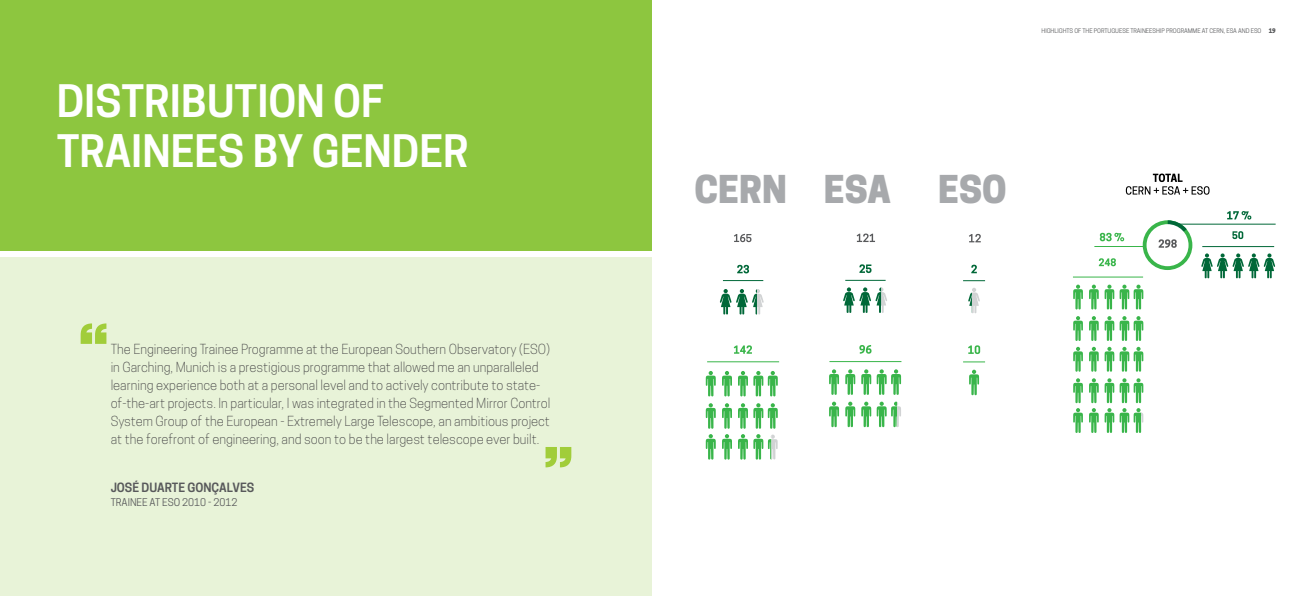
<style>
.page{position:relative;width:1304px;height:596px;background:#fff}
.page>*{position:absolute;margin:0;border:0;box-sizing:border-box;transform-origin:0 0}
.t1{font:600 42px/50.4px "Cooper Hewitt";color:#fff}
.t2{font:800 36px "Cooper Hewitt";color:#a7a9ac}
.t3{font:300 13px/18px "Cooper Hewitt";color:#414042}
.t4{font:600 12px "Cooper Hewitt";color:#58595b}
.t5{font:10px "Cooper Hewitt";color:#58595b}
.t6{font:6px "Cooper Hewitt";color:#58595b}
.s1{font-weight:800}
</style>
<div class="page">
<div style="left:0;top:0;width:652px;height:251px;background:#8dc63f"></div>
<div style="left:0;top:257px;width:652px;height:338px;background:#e8f3d8"></div>
<svg style="left:829px;top:369px;width:10px;height:26px"></svg>
<svg style="left:845px;top:369px;width:10px;height:26px"></svg>
<svg style="left:861px;top:369px;width:10px;height:26px"></svg>
<svg style="left:877px;top:369px;width:24px;height:26px"></svg>
<svg style="left:829px;top:401px;width:10px;height:26px"></svg>
<svg style="left:845px;top:401px;width:10px;height:26px"></svg>
<svg style="left:861px;top:401px;width:10px;height:26px"></svg>
<svg style="left:859px;top:345px;width:12px;height:8px"></svg>
<hr style="left:829px;top:361px;width:72px;height:1px;background:#39b54a">
<svg style="left:859px;top:264px;width:12px;height:9px"></svg>
<hr style="left:845px;top:280px;width:41px;height:1px;background:#006838">
<svg style="left:843px;top:287px;width:44px;height:26px"></svg>
<svg style="left:877px;top:401px;width:24px;height:26px"></svg>
<svg style="left:969px;top:369px;width:10px;height:26px"></svg>
<svg style="left:968px;top:345px;width:12px;height:9px"></svg>
<svg style="left:963px;top:361px;width:22px;height:1px"></svg>
<svg style="left:971px;top:264px;width:6px;height:9px"></svg>
<svg style="left:963px;top:280px;width:22px;height:1px"></svg>
<svg style="left:968px;top:288px;width:12px;height:25px"></svg>
<svg style="left:1126px;top:173px;width:84px;height:21px"></svg>
<svg style="left:857px;top:233px;width:18px;height:9px"></svg>
<svg style="left:969px;top:234px;width:12px;height:8px"></svg>
<svg style="left:81px;top:323px;width:25px;height:20px"></svg>
<svg style="left:546px;top:447px;width:25px;height:20px"></svg>
<svg style="left:706px;top:371px;width:10px;height:25px"></svg>
<svg style="left:722px;top:371px;width:10px;height:25px"></svg>
<svg style="left:738px;top:371px;width:40px;height:25px"></svg>
<svg style="left:706px;top:403px;width:10px;height:57px"></svg>
<svg style="left:722px;top:403px;width:10px;height:57px"></svg>
<hr style="left:707px;top:361px;width:72px;height:1px;background:#39b54a">
<hr style="left:723px;top:280px;width:40px;height:1px;background:#006838">
<svg style="left:720px;top:289px;width:44px;height:25px"></svg>
<svg style="left:734px;top:234px;width:17px;height:8px"></svg>
<svg style="left:737px;top:265px;width:12px;height:8px"></svg>
<svg style="left:734px;top:345px;width:18px;height:8px"></svg>
<svg style="left:738px;top:403px;width:40px;height:57px"></svg>
<svg style="left:1143px;top:220px;width:49px;height:50px"></svg>
<div style="left:1147px;top:224px;width:42px;height:42px;background:#fff;border-radius:50%"></div>
<svg style="left:1073px;top:284px;width:10px;height:26px"></svg>
<svg style="left:1089px;top:284px;width:10px;height:26px"></svg>
<svg style="left:1105px;top:284px;width:9px;height:26px"></svg>
<svg style="left:1120px;top:284px;width:23px;height:26px"></svg>
<hr style="left:1073px;top:276px;width:70px;height:1px;background:#39b54a">
<svg style="left:1073px;top:316px;width:10px;height:56px"></svg>
<svg style="left:1089px;top:316px;width:10px;height:56px"></svg>
<svg style="left:1105px;top:316px;width:9px;height:56px"></svg>
<svg style="left:1120px;top:316px;width:23px;height:56px"></svg>
<svg style="left:1073px;top:378px;width:10px;height:55px"></svg>
<svg style="left:1089px;top:378px;width:10px;height:55px"></svg>
<svg style="left:1105px;top:378px;width:9px;height:55px"></svg>
<svg style="left:1100px;top:233px;width:24px;height:8px"></svg>
<svg style="left:1227px;top:211px;width:24px;height:8px"></svg>
<hr style="left:1094px;top:246px;width:51px;height:1px;background:#39b54a">
<hr style="left:1176px;top:224px;width:100px;height:1px;background:#006838">
<hr style="left:1202px;top:246px;width:72px;height:1px;background:#006838">
<svg style="left:1201px;top:253px;width:74px;height:25px"></svg>
<svg style="left:1159px;top:220px;width:28px;height:28px"></svg>
<svg style="left:1232px;top:231px;width:11px;height:8px"></svg>
<svg style="left:1099px;top:258px;width:17px;height:8px"></svg>
<svg style="left:1120px;top:378px;width:23px;height:55px"></svg>
<h1 class="t1" style="left:57px;top:76px;width:414px">DISTRIBUTION OF<br>TRAINEES BY GENDER</h1>
<p class="t3" style="left:111px;top:339px;width:441px">The Engineering Trainee Programme at the European Southern Observatory (ESO) in Garching, Munich is a prestigious programme that allowed me an unparalleled learning experience both at a personal level and to actively contribute to state&shy;of-the-art projects. In particular, I was integrated in the Segmented Mirror Control System Group of the European - Extremely Large Telescope, an ambitious project at the forefront of engineering, and soon to be the largest telescope ever built.</p>
<p class="t4" style="left:111px;top:479px;width:145px">JOSÉ DUARTE GONÇALVES</p>
<p class="t5" style="left:111px;top:496px;width:128px">TRAINEE AT ESO 2010 - 2012</p>
<p class="t6" style="left:1042px;top:27px;width:236px">HIGHLIGHTS OF THE PORTUGUESE TRAINEESHIP PROGRAMME AT CERN, ESA AND ESO <span class="s1">19</span></p>
<h2 class="t2" style="left:694px;top:168px;width:198px">CERN ESA</h2>
<h2 class="t2" style="left:938px;top:168px;width:70px">ESO</h2>
</div>
